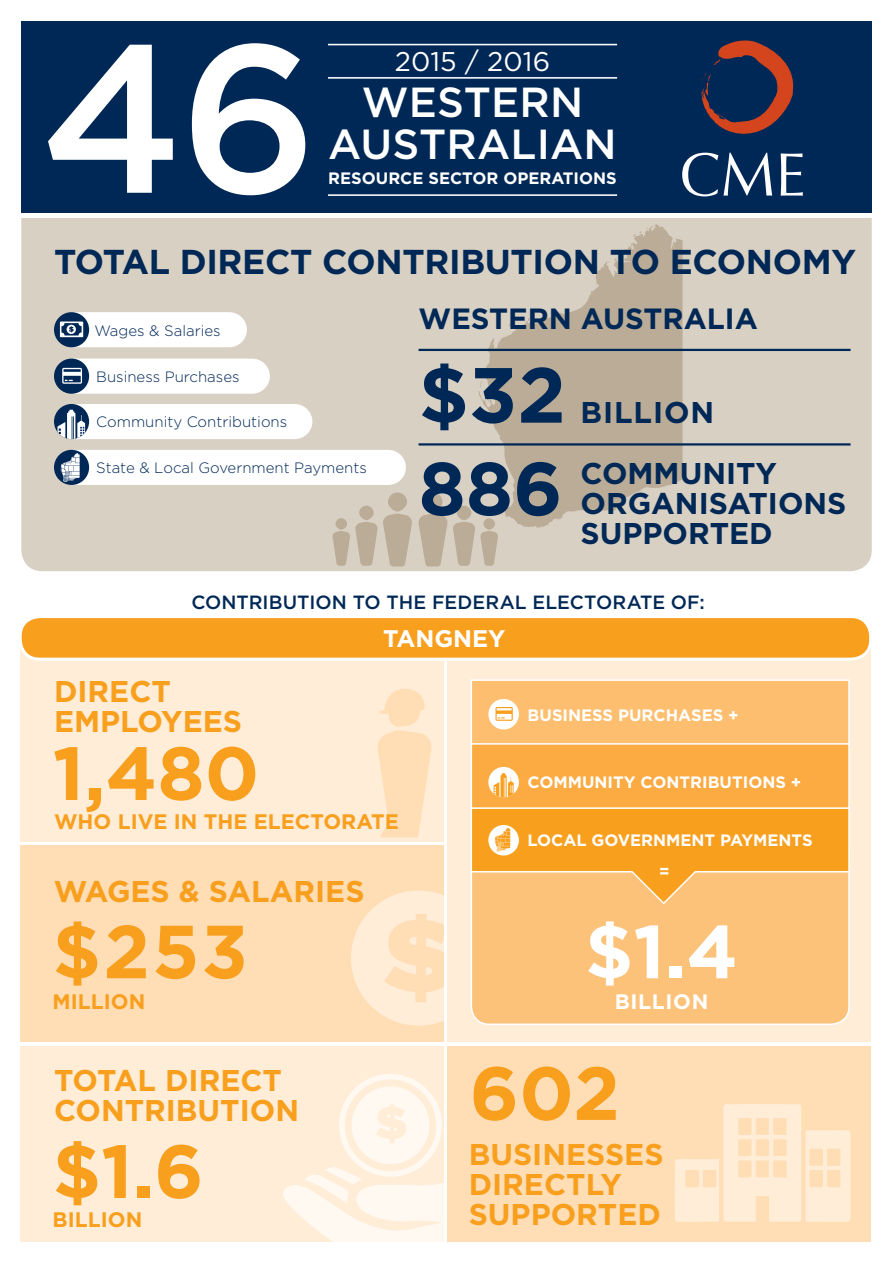
<style>
.page{position:relative;width:893px;height:1263px;background:#fff}
.page>*{position:absolute;margin:0;border:0;box-sizing:border-box;transform-origin:0 0}
.t1{font:500 210px "Gotham";color:#fff}
.t2{font:700 78px "Gotham";color:#002856}
.t3{font:700 75px "Gotham";color:#f99f1e}
.t4{font:700 75px "Gotham";color:#fff}
.t5{font:700 75px "Gotham";color:#002856}
.t6{font:500 42px/42px "Gotham";letter-spacing:.005em;color:#fff;text-align:center}
.t7{font:700 34.5px "Gotham";letter-spacing:-.01em;color:#002856}
.t8{font:700 30px/30px "Gotham";color:#f99f1e}
.t9{font:700 30px/30px "Gotham";color:#002856}
.t10{font:700 30px "Gotham";letter-spacing:.03em;color:#002856}
.t11{font:700 29.25px "Gotham";color:#002856}
.t12{font:27px "Gotham";letter-spacing:.005em;color:#fff}
.t13{font:700 24px "Gotham";color:#fff}
.t14{font:700 21px "Gotham";color:#f99f1e}
.t15{font:700 21px "Gotham";letter-spacing:.03em;color:#fff}
.t16{font:500 19.2px "Gotham";color:#002856}
.t17{font:700 16.5px/31px "Gotham";color:#fff}
.t18{font:300 15px "Gotham";color:#002856}
</style>
<div class="page">
<div style="left:21px;top:218px;width:851px;height:353px;background:#d9d0c4"></div>
<svg style="left:332px;top:492px;width:80px;height:74px;background:#cabead"></svg>
<div style="left:336px;top:518px;width:11px;height:12px;background:#baac96;border-radius:50%"></div>
<svg style="left:418px;top:492px;width:80px;height:74px;background:#c8bcab"></svg>
<svg style="left:483px;top:518px;width:12px;height:12px"></svg>
<div style="left:21px;top:21px;width:851px;height:192px;background:#002856"></div>
<hr style="left:328px;top:77px;width:289px;height:2px;background:#fff">
<hr style="left:328px;top:44px;width:289px;height:1px;background:#fff">
<hr style="left:328px;top:194px;width:289px;height:2px;background:#fff">
<svg style="left:478px;top:224px;width:205px;height:304px;background:#c4b8a6"></svg>
<hr style="left:418px;top:443px;width:432px;height:3px;background:#002856">
<hr style="left:418px;top:349px;width:432px;height:2px;background:#002856">
<svg style="left:54px;top:312px;width:35px;height:35px"></svg>
<svg style="left:60px;top:312px;width:187px;height:35px"></svg>
<div style="left:54px;top:359px;width:35px;height:35px;background:#002856;border-radius:50%"></div>
<svg style="left:62px;top:359px;width:208px;height:35px"></svg>
<svg style="left:54px;top:404px;width:35px;height:35px"></svg>
<svg style="left:57px;top:404px;width:255px;height:35px"></svg>
<div style="left:54px;top:450px;width:35px;height:35px;background:#002856;border-radius:50%"></div>
<svg style="left:60px;top:450px;width:346px;height:35px"></svg>
<svg style="left:682px;top:153px;width:121px;height:43px"></svg>
<svg style="left:701px;top:40px;width:93px;height:94px"></svg>
<div style="left:21px;top:846px;width:423px;height:196px;background:#ffdeb6"></div>
<svg style="left:351px;top:890px;width:93px;height:135px"></svg>
<div style="left:21px;top:645px;width:423px;height:197px;background:#ffedd7"></div>
<svg style="left:377px;top:689px;width:55px;height:148px"></svg>
<div style="left:21px;top:1046px;width:423px;height:195px;background:#ffedd7"></div>
<svg style="left:283px;top:1074px;width:161px;height:167px"></svg>
<div style="left:448px;top:645px;width:423px;height:397px;background:#ffedd7"></div>
<div style="left:470px;top:905px;width:380px;height:120px;background:#fdc279"></div>
<div style="left:448px;top:1046px;width:423px;height:195px;background:#ffdeb6"></div>
<svg style="left:675px;top:1104px;width:176px;height:118px"></svg>
<div style="left:471px;top:679px;width:379px;height:66px;background:#fdbe6f;border:2px solid #fff"></div>
<div style="left:471px;top:743px;width:379px;height:66px;background:#fbab42;border:2px solid #fff"></div>
<div style="left:488px;top:699px;width:31px;height:30px;background:#fff;border-radius:50%"></div>
<svg style="left:495px;top:707px;width:18px;height:14px"></svg>
<div style="left:488px;top:767px;width:31px;height:30px;background:#fff;border-radius:50%"></div>
<svg style="left:494px;top:773px;width:20px;height:24px"></svg>
<svg style="left:470px;top:806px;width:380px;height:99px;background:#faae45"></svg>
<div style="left:20px;top:617px;width:851px;height:42px;background:#f99f1e;border-radius:20px"></div>
<div style="left:19px;top:615px;width:853px;height:46px;border:3px solid #fff;border-radius:20px"></div>
<h1 class="t1" style="left:40px;top:-19px;width:279px">46</h1>
<h3 class="t12" style="left:395px;top:45px;width:157px">2015 / 2016</h3>
<h3 class="t6" style="left:328px;top:81px;width:290px">WESTERN<br>AUSTRALIAN</h3>
<p class="t17" style="left:328px;top:162px;width:290px">RESOURCE SECTOR OPERATIONS</p>
<h3 class="t7" style="left:54px;top:239px;width:804px">TOTAL DIRECT CONTRIBUTION TO ECONOMY</h3>
<p class="t18" style="left:94px;top:321px;width:128px">Wages &amp; Salaries</p>
<p class="t18" style="left:96px;top:367px;width:145px">Business Purchases</p>
<p class="t18" style="left:96px;top:412px;width:193px">Community Contributions</p>
<p class="t18" style="left:96px;top:458px;width:272px">State &amp; Local Government Payments</p>
<h3 class="t11" style="left:418px;top:299px;width:341px">WESTERN AUSTRALIA</h3>
<h2 class="t2" style="left:418px;top:343px;width:149px">$32</h2>
<h3 class="t5" style="left:418px;top:439px;width:146px">886</h3>
<h3 class="t10" style="left:580px;top:392px;width:135px">BILLION</h3>
<h3 class="t9" style="left:580px;top:458px;width:267px">COMMUNITY<br>ORGANISATIONS<br>SUPPORTED</h3>
<p class="t16" style="left:191px;top:590px;width:515px">CONTRIBUTION TO THE FEDERAL ELECTORATE OF:</p>
<h3 class="t8" style="left:54px;top:676px;width:190px">DIRECT<br>EMPLOYEES</h3>
<h3 class="t3" style="left:53px;top:724px;width:208px">1,480</h3>
<h3 class="t13" style="left:383px;top:622px;width:124px">TANGNEY</h3>
<p class="t14" style="left:54px;top:808px;width:346px">WHO LIVE IN THE ELECTORATE</p>
<h3 class="t8" style="left:54px;top:876px;width:312px">WAGES &amp; SALARIES</h3>
<p class="t17" style="left:528px;top:699px;width:213px">BUSINESS PURCHASES +</p>
<p class="t17" style="left:528px;top:766px;width:275px">COMMUNITY CONTRIBUTIONS +</p>
<p class="t17" style="left:659px;top:824px;width:155px;text-indent:-131px">LOCAL GOVERNMENT PAYMENTS =</p>
<h3 class="t3" style="left:53px;top:902px;width:197px">$253</h3>
<h3 class="t4" style="left:585px;top:902px;width:155px">$1.4</h3>
<p class="t14" style="left:53px;top:988px;width:94px">MILLION</p>
<p class="t15" style="left:615px;top:988px;width:95px">BILLION</p>
<h3 class="t8" style="left:54px;top:1065px;width:247px">TOTAL DIRECT<br>CONTRIBUTION</h3>
<h3 class="t3" style="left:53px;top:1122px;width:153px">$1.6</h3>
<p class="t14" style="left:53px;top:1206px;width:91px">BILLION</p>
<h3 class="t3" style="left:469px;top:1043px;width:152px">602</h3>
<h3 class="t8" style="left:469px;top:1139px;width:196px">BUSINESSES<br>DIRECTLY<br>SUPPORTED</h3>
</div>
